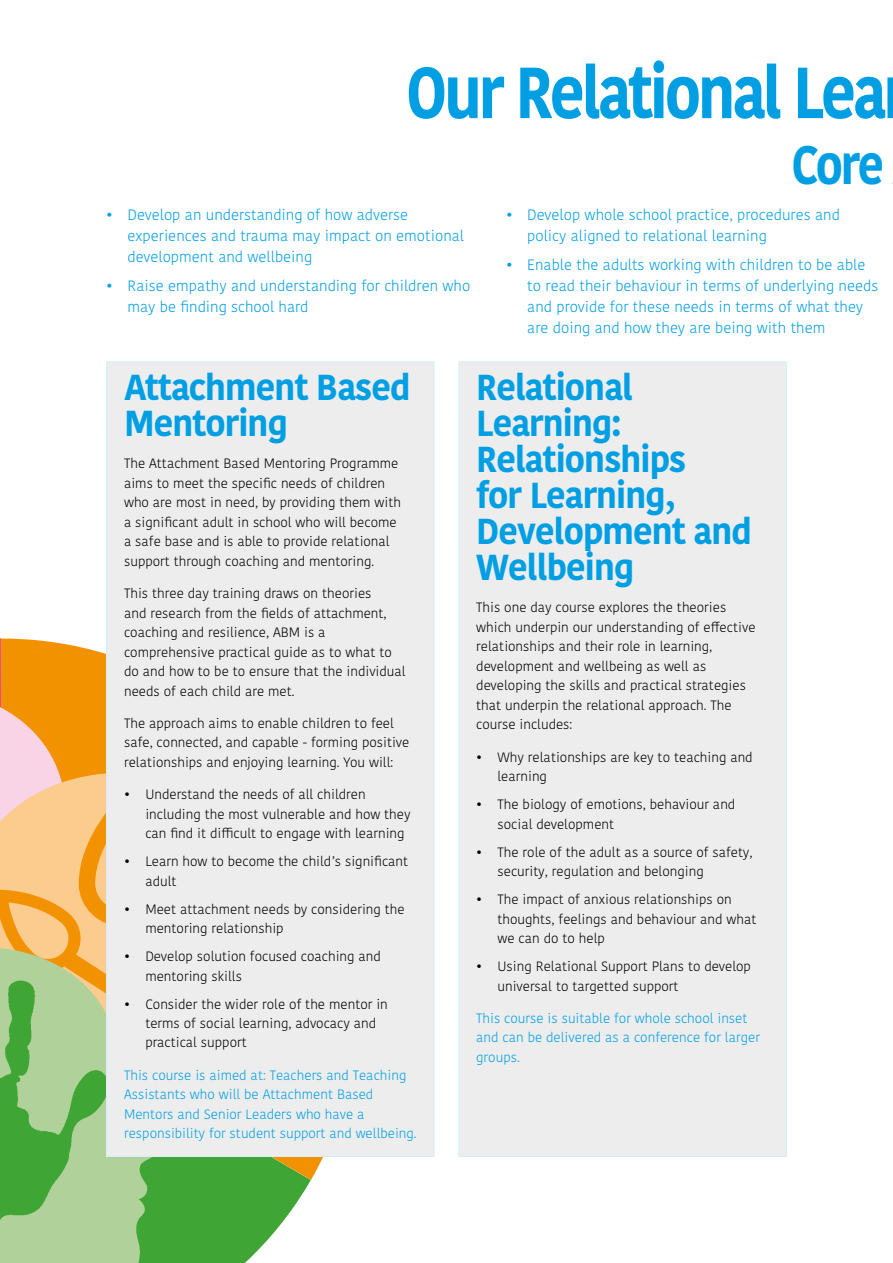
<style>
.page{position:relative;width:893px;height:1263px;background:#fff}
.page>*{position:absolute;margin:0;border:0;box-sizing:border-box;transform-origin:0 0}
.t1{font:700 72px "Kohinoor Devanagari";letter-spacing:-.05em;color:#009fe3;scale:.85 1}
.t2{font:700 54px "Kohinoor Devanagari";color:#009fe3;scale:.85 1}
.t3{font:700 36px/36px "Kohinoor Devanagari";letter-spacing:-.025em;color:#009fe3;scale:.95 1}
.t4{font:300 15px/21px "Kohinoor Devanagari";color:#009fe3}
.t5{font:300 13.5px/19.5px "Kohinoor Devanagari";color:#000}
.t6{font:300 13.5px/19.5px "Kohinoor Devanagari";color:#009fe3}
</style>
<div class="page">
<svg style="left:201px;top:1180px;width:110px;height:83px;fill:#3fa535"></svg>
<svg style="left:0;top:638px;width:265px;height:542px;background:#eeb259"></svg>
<img style="left:0;top:922px;width:201px;height:341px">
<img style="left:0;top:955px;width:135px;height:287px">
<div style="left:107px;top:362px;width:327px;height:794px;background:#ededed"></div>
<div style="left:459px;top:362px;width:327px;height:794px;background:#ededed"></div>
<h1 class="t1" style="left:406px;top:51px;width:567px">Our Relational Lea</h1>
<h2 class="t2" style="left:791px;top:134px;width:110px">Core</h2>
<p class="t4" style="left:128px;top:204px;width:338px;text-indent:-21px">• Develop an understanding of how adverse experiences and trauma may impact on emotional development and wellbeing</p>
<p class="t4" style="left:128px;top:276px;width:344px;text-indent:-21px">• Raise empathy and understanding for children who may be finding school hard</p>
<p class="t4" style="left:527px;top:204px;width:314px;text-indent:-21px">• Develop whole school practice, procedures and policy aligned to relational learning</p>
<p class="t4" style="left:527px;top:255px;width:353px;text-indent:-21px">• Enable the adults working with children to be able to read their behaviour in terms of underlying needs and provide for these needs in terms of what they are doing and how they are being with them</p>
<h3 class="t3" style="left:124px;top:370px;width:303px">Attachment Based<br>Mentoring</h3>
<p class="t5" style="left:124px;top:454px;width:279px">The Attachment Based Mentoring Programme aims to meet the specific needs of children who are most in need, by providing them with a significant adult in school who will become a safe base and is able to provide relational support through coaching and mentoring.</p>
<p class="t5" style="left:124px;top:584px;width:283px">This three day training draws on theories<br>and research from the fields of attachment, coaching and resilience, ABM is a comprehensive practical guide as to what to do and how to be to ensure that the individual needs of each child are met.</p>
<p class="t5" style="left:124px;top:713px;width:287px">The approach aims to enable children to feel safe, connected, and capable - forming positive relationships and enjoying learning. You will:</p>
<p class="t5" style="left:145px;top:784px;width:267px;text-indent:-21px">• Understand the needs of all children including the most vulnerable and how they can find it difficult to engage with learning</p>
<p class="t5" style="left:145px;top:851px;width:264px;text-indent:-21px">• Learn how to become the child’s significant adult</p>
<p class="t5" style="left:145px;top:899px;width:261px;text-indent:-21px">• Meet attachment needs by considering the mentoring relationship</p>
<p class="t5" style="left:145px;top:946px;width:237px;text-indent:-21px">• Develop solution focused coaching and mentoring skills</p>
<p class="t5" style="left:145px;top:994px;width:244px;text-indent:-21px">• Consider the wider role of the mentor in terms of social learning, advocacy and practical support</p>
<p class="t6" style="left:124px;top:1065px;width:294px">This course is aimed at: Teachers and Teaching Assistants who will be Attachment Based Mentors and Senior Leaders who have a responsibility for student support and wellbeing.</p>
<h3 class="t3" style="left:476px;top:370px;width:292px">Relational<br>Learning:<br>Relationships<br>for Learning,<br>Development and<br>Wellbeing</h3>
<p class="t5" style="left:476px;top:598px;width:281px">This one day course explores the theories which underpin our understanding of effective relationships and their role in learning, development and wellbeing as well as developing the skills and practical strategies that underpin the relational approach. The course includes:</p>
<p class="t5" style="left:497px;top:747px;width:257px;text-indent:-21px">• Why relationships are key to teaching and learning</p>
<p class="t5" style="left:497px;top:795px;width:239px;text-indent:-21px">• The biology of emotions, behaviour and social development</p>
<p class="t5" style="left:497px;top:842px;width:257px;text-indent:-21px">• The role of the adult as a source of safety, security, regulation and belonging</p>
<p class="t5" style="left:497px;top:890px;width:260px;text-indent:-21px">• The impact of anxious relationships on thoughts, feelings and behaviour and what we can do to help</p>
<p class="t5" style="left:497px;top:956px;width:255px;text-indent:-21px">• Using Relational Support Plans to develop universal to targetted support</p>
<p class="t6" style="left:476px;top:1008px;width:285px">This course is suitable for whole school inset and can be delivered as a conference for larger groups.</p>
</div>
